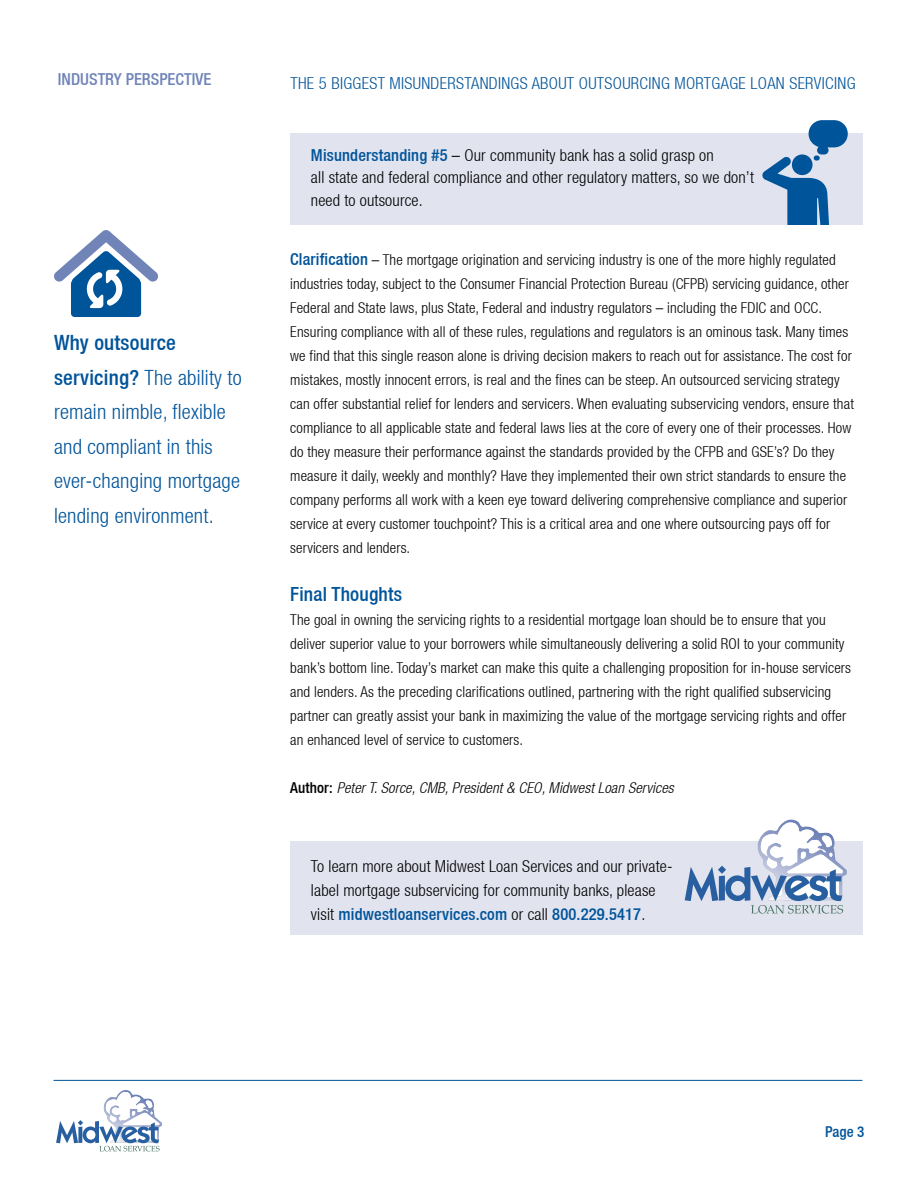
<style>
.page{position:relative;width:918px;height:1188px;background:#fff}
.page>*{position:absolute;margin:0;border:0;box-sizing:border-box;transform-origin:0 0}
.t1{font:300 condensed 21px/34.5px "Helvetica Neue LT";letter-spacing:.01em;color:#00549a}
.t2{font:500 condensed 19.5px "Helvetica Neue LT";letter-spacing:.01em;color:#00549a}
.t3{font:300 condensed 16.5px/22.5px "Helvetica Neue LT";letter-spacing:.01em;color:#000}
.t4{font:300 condensed 16.5px "Helvetica Neue LT";letter-spacing:.02em;color:#00549a}
.t5{font:500 condensed 16.5px "Helvetica Neue LT";color:#7084b8}
.t6{font:300 condensed 15px/24px "Helvetica Neue LT";letter-spacing:.01em;color:#000}
.t7{font:italic 300 condensed 15px "Helvetica Neue LT";letter-spacing:.01em;color:#000}
.t8{font:500 condensed 15px "Helvetica Neue LT";color:#00549a}
.s1{font-weight:500}
.s2{font-weight:500;color:#00549a}
.s3{font-weight:500;font-size:16.5px;color:#00549a}
.s4{font-weight:500;font-style:normal}
</style>
<div class="page">
<img style="left:120px;top:1090px;width:42px;height:37px">
<svg style="left:56px;top:1092px;width:104px;height:59px"></svg>
<hr style="left:53px;top:1080px;width:809px;height:1px;background:#00549a">
<div style="left:290px;top:133px;width:573px;height:91px;background:#e1e3ef"></div>
<svg style="left:762px;top:120px;width:86px;height:104px"></svg>
<svg style="left:54px;top:230px;width:104px;height:87px"></svg>
<div style="left:290px;top:841px;width:573px;height:94px;background:#e1e3ef"></div>
<img style="left:784px;top:820px;width:63px;height:56px">
<svg style="left:685px;top:822px;width:158px;height:92px"></svg>
<p class="t5" style="left:58px;top:69px;width:155px">INDUSTRY PERSPECTIVE</p>
<p class="t4" style="left:290px;top:73px;width:567px">THE 5 BIGGEST MISUNDERSTANDINGS ABOUT OUTSOURCING MORTGAGE LOAN SERVICING</p>
<h1 class="t1" style="left:54px;top:326px;width:189px"><span class="s1">Why outsource servicing?</span> The ability to remain nimble, flexible and compliant in this ever-changing mortgage lending environment.</h1>
<p class="t3" style="left:311px;top:144px;width:445px"><span class="s2">Misunderstanding #5</span> – Our community bank has a solid grasp on<br>all state and federal compliance and other regulatory matters, so we don’t need to outsource.</p>
<p class="t6" style="left:290px;top:248px;width:565px"><span class="s3">Clarification</span> – The mortgage origination and servicing industry is one of the more highly regulated industries today, subject to the Consumer Financial Protection Bureau (CFPB) servicing guidance, other Federal and State laws, plus State, Federal and industry regulators – including the FDIC and OCC.<br>Ensuring compliance with all of these rules, regulations and regulators is an ominous task. Many times we find that this single reason alone is driving decision makers to reach out for assistance. The cost for mistakes, mostly innocent errors, is real and the fines can be steep. An outsourced servicing strategy can offer substantial relief for lenders and servicers. When evaluating subservicing vendors, ensure that compliance to all applicable state and federal laws lies at the core of every one of their processes. How do they measure their performance against the standards provided by the CFPB and GSE’s? Do they measure it daily, weekly and monthly? Have they implemented their own strict standards to ensure the company performs all work with a keen eye toward delivering comprehensive compliance and superior service at every customer touchpoint? This is a critical area and one where outsourcing pays off for servicers and lenders.</p>
<h2 class="t2" style="left:290px;top:583px;width:113px">Final Thoughts</h2>
<p class="t6" style="left:290px;top:608px;width:562px">The goal in owning the servicing rights to a residential mortgage loan should be to ensure that you deliver superior value to your borrowers while simultaneously delivering a solid ROI to your community bank’s bottom line. Today’s market can make this quite a challenging proposition for in-house servicers and lenders. As the preceding clarifications outlined, partnering with the right qualified subservicing partner can greatly assist your bank in maximizing the value of the mortgage servicing rights and offer an enhanced level of service to customers.</p>
<p class="t7" style="left:290px;top:779px;width:385px"><span class="s4">Author:</span> Peter T. Sorce, CMB, President &amp; CEO, Midwest Loan Services</p>
<p class="t3" style="left:311px;top:854px;width:363px;line-height:24px">To learn more about Midwest Loan Services and our private&shy;label mortgage subservicing for community banks, please visit <span class="s2">midwestloanservices.com</span> or call <span class="s2">800.229.5417</span>.</p>
<p class="t8" style="left:825px;top:1123px;width:41px">Page 3</p>
</div>
